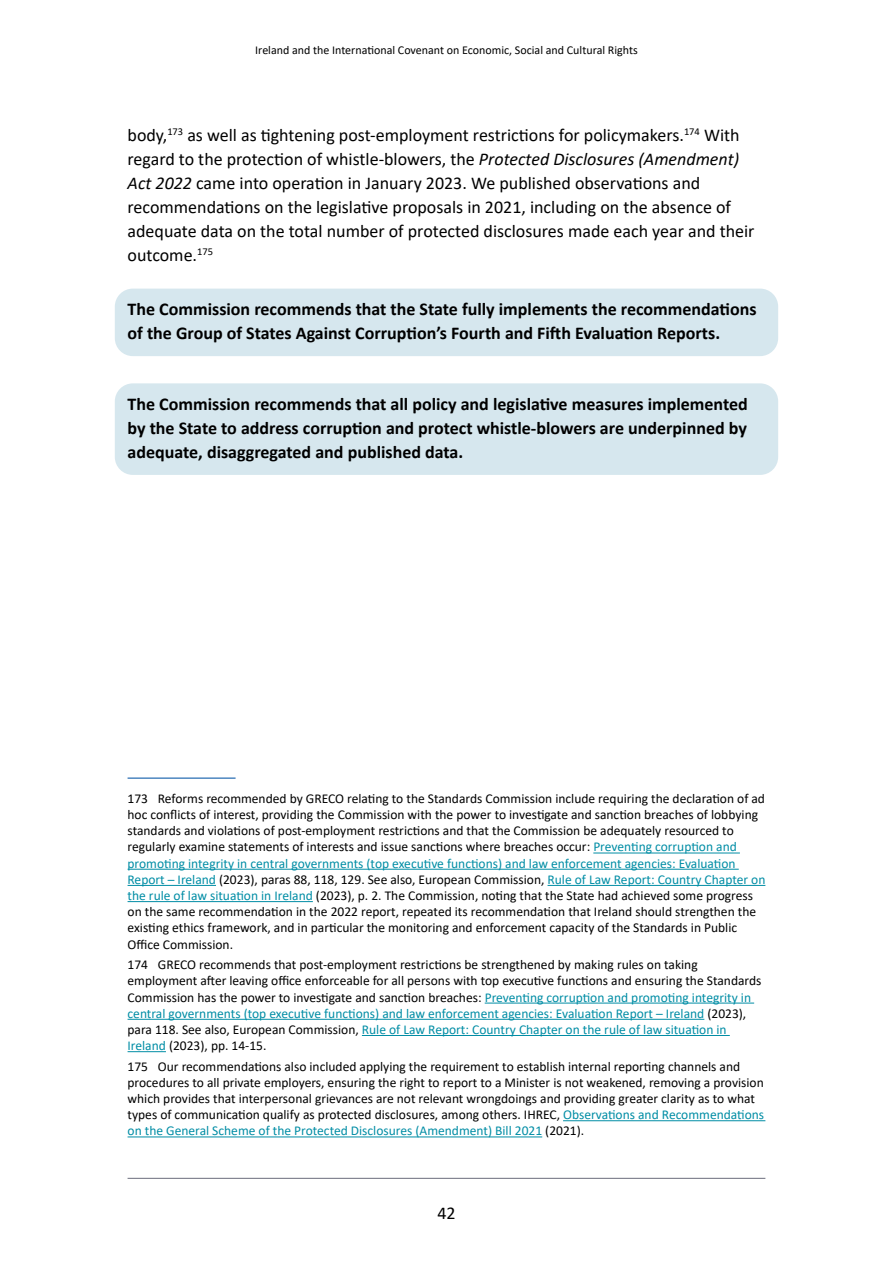
<style>
.page{position:relative;width:893px;height:1263px;background:#fff}
.page>*{position:absolute;margin:0;border:0;box-sizing:border-box;transform-origin:0 0}
.t1{font:18px/24px "Calibri";color:#000}
.t2{font:700 18px/24px "Calibri";color:#000}
.t3{font:13.5px/16.2px "Calibri";color:#000}
.t4{font:12px "Calibri";color:#000}
.s1{font-style:italic}
.s2{color:#008da5}
</style>
<div class="page">
<hr style="left:128px;top:1178px;width:637px;height:1px;background:#6b6c7c">
<hr style="left:128px;top:777px;width:108px;height:2px;background:#4e86c0">
<hr style="left:593px;top:852px;width:147px;height:1px;background:#008da5">
<hr style="left:128px;top:869px;width:611px;height:1px;background:#008da5">
<hr style="left:128px;top:885px;width:88px;height:1px;background:#008da5">
<hr style="left:548px;top:885px;width:217px;height:1px;background:#008da5">
<hr style="left:128px;top:901px;width:185px;height:1px;background:#008da5">
<hr style="left:485px;top:1003px;width:269px;height:1px;background:#008da5">
<hr style="left:128px;top:1019px;width:576px;height:1px;background:#008da5">
<hr style="left:362px;top:1035px;width:368px;height:1px;background:#008da5">
<hr style="left:128px;top:1051px;width:38px;height:1px;background:#008da5">
<hr style="left:563px;top:1120px;width:202px;height:1px;background:#008da5">
<hr style="left:128px;top:1136px;width:414px;height:1px;background:#008da5">
<div style="left:115px;top:289px;width:663px;height:67px;background:#d6e7ee;border-radius:18px"></div>
<div style="left:115px;top:383px;width:663px;height:92px;background:#d6e7ee;border-radius:18px"></div>
<p class="t4" style="left:255px;top:41px;width:384px">Ireland and the International Covenant on Economic, Social and Cultural Rights</p>
<p class="t1" style="left:128px;top:123px;width:628px">body,<sup>173</sup> as well as tightening post-employment restrictions for policymakers.<sup>174</sup> With regard to the protection of whistle-blowers, the <span class="s1">Protected Disclosures (Amendment)<br>Act 2022</span> came into operation in January 2023. We published observations and recommendations on the legislative proposals in 2021, including on the absence of adequate data on the total number of protected disclosures made each year and their outcome.<sup>175</sup></p>
<p class="t2" style="left:128px;top:297px;width:631px">The Commission recommends that the State fully implements the recommendations of the Group of States Against Corruption’s Fourth and Fifth Evaluation Reports.</p>
<p class="t2" style="left:128px;top:391px;width:622px;text-align:justify">The Commission recommends that all policy and legislative measures implemented by the State to address corruption and protect whistle-blowers are underpinned by adequate, disaggregated and published data.</p>
<p class="t3" style="left:128px;top:790px;width:639px">173 Reforms recommended by GRECO relating to the Standards Commission include requiring the declaration of ad hoc conflicts of interest, providing the Commission with the power to investigate and sanction breaches of lobbying standards and violations of post-employment restrictions and that the Commission be adequately resourced to regularly examine statements of interests and issue sanctions where breaches occur: <span class="s2">Preventing corruption and promoting integrity in central governments (top executive functions) and law enforcement agencies: Evaluation Report – Ireland</span> (2023), paras 88, 118, 129. See also, European Commission, <span class="s2">Rule of Law Report: Country Chapter on the rule of law situation in Ireland</span> (2023), p. 2. The Commission, noting that the State had achieved some progress on the same recommendation in the 2022 report, repeated its recommendation that Ireland should strengthen the existing ethics framework, and in particular the monitoring and enforcement capacity of the Standards in Public Office Commission.</p>
<p class="t3" style="left:128px;top:956px;width:635px">174 GRECO recommends that post-employment restrictions be strengthened by making rules on taking employment after leaving office enforceable for all persons with top executive functions and ensuring the Standards Commission has the power to investigate and sanction breaches: <span class="s2">Preventing corruption and promoting integrity in central governments (top executive functions) and law enforcement agencies: Evaluation Report – Ireland</span> (2023), para 118. See also, European Commission, <span class="s2">Rule of Law Report: Country Chapter on the rule of law situation in Ireland</span> (2023), pp. 14-15.</p>
<p class="t3" style="left:128px;top:1058px;width:638px">175 Our recommendations also included applying the requirement to establish internal reporting channels and procedures to all private employers, ensuring the right to report to a Minister is not weakened, removing a provision which provides that interpersonal grievances are not relevant wrongdoings and providing greater clarity as to what types of communication qualify as protected disclosures, among others. IHREC, <span class="s2">Observations and Recommendations on the General Scheme of the Protected Disclosures (Amendment) Bill 2021</span> (2021).</p>
<h1 class="t1" style="left:437px;top:1201px;width:20px">42</h1>
</div>
